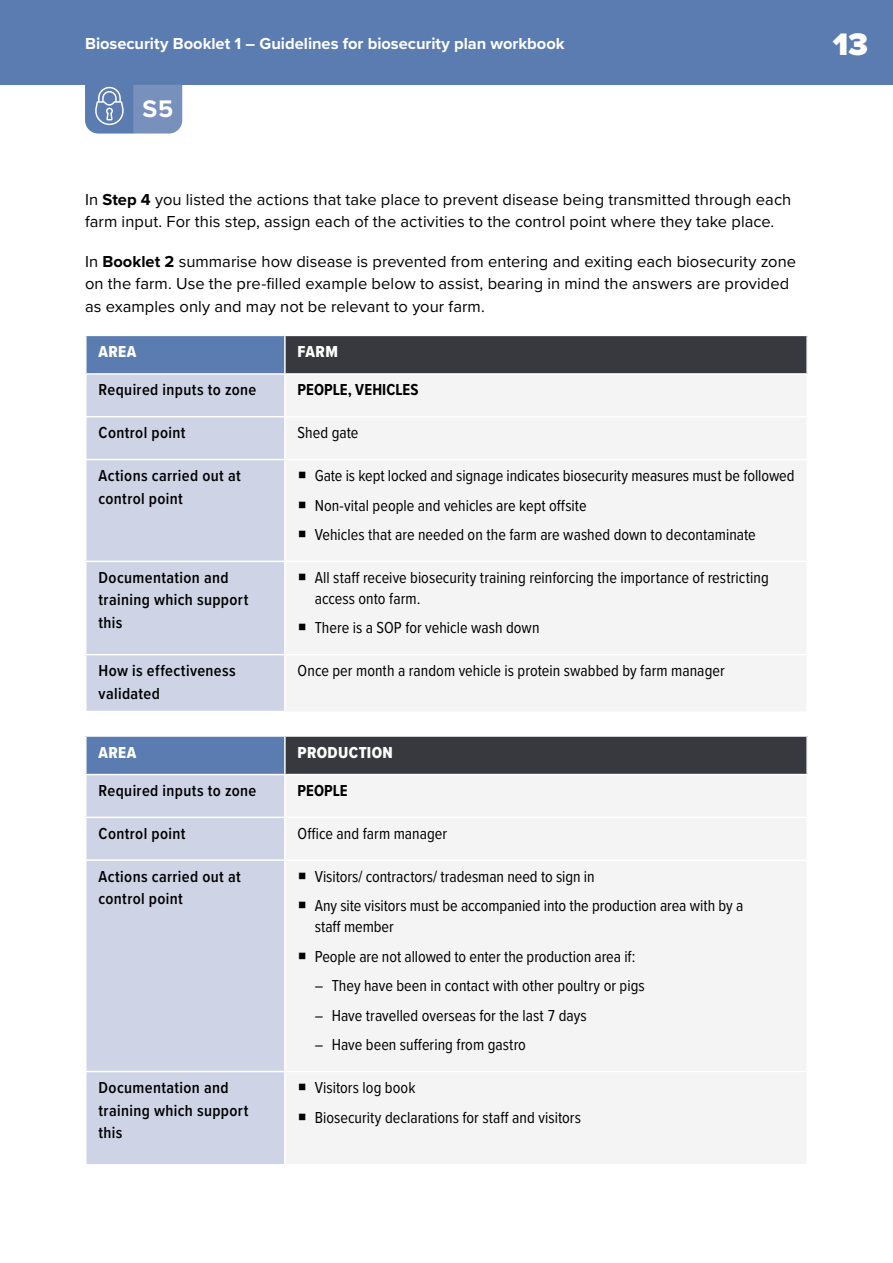
<style>
.page{position:relative;width:893px;height:1263px;background:#fff}
.page>*{position:absolute;margin:0;border:0;box-sizing:border-box;transform-origin:0 0}
.t1{font:900 32.25px "Proxima Nova";color:#fff}
.t2{font:700 24.9px "Proxima Nova";color:#fff}
.t3{font:16.5px/29.5px "Proxima Nova Cond";color:#000}
.t4{font:16.5px/22.5px "Proxima Nova";letter-spacing:.005em;color:#000}
.t5{font:600 16.5px/22.5px "Proxima Nova Cond";letter-spacing:.02em;color:#000}
.t6{font:700 16.5px "Proxima Nova";color:#fff}
.t7{font:16.5px "Proxima Nova Cond Extrabld";letter-spacing:.025em;color:#fff}
.t8{font:700 16.5px "Proxima Nova Cond";color:#000}
.s1{font-weight:700}
</style>
<div class="page">
<div style="left:0;top:0;width:893px;height:85px;background:#5b7cb0"></div>
<div style="left:86px;top:335px;width:199px;height:39px;background:#5b7cb0"></div>
<div style="left:285px;top:335px;width:522px;height:39px;background:#38393f"></div>
<div style="left:87px;top:375px;width:197px;height:336px;background:#ced4e5"></div>
<div style="left:286px;top:375px;width:520px;height:336px;background:#f4f4f4"></div>
<hr style="left:85px;top:335px;width:200px;height:1px;background:#fff">
<hr style="left:85px;top:336px;width:2px;height:37px;background:#fff">
<hr style="left:284px;top:336px;width:2px;height:37px;background:#fff">
<hr style="left:85px;top:373px;width:200px;height:2px;background:#fff">
<hr style="left:285px;top:335px;width:523px;height:1px;background:#fff">
<hr style="left:806px;top:336px;width:2px;height:37px;background:#fff">
<hr style="left:285px;top:373px;width:523px;height:2px;background:#fff">
<hr style="left:85px;top:416px;width:200px;height:1px;background:#fff">
<hr style="left:285px;top:416px;width:523px;height:1px;background:#fff">
<hr style="left:85px;top:459px;width:200px;height:1px;background:#fff">
<hr style="left:285px;top:459px;width:523px;height:1px;background:#fff">
<hr style="left:85px;top:561px;width:200px;height:1px;background:#fff">
<hr style="left:285px;top:561px;width:523px;height:1px;background:#fff">
<hr style="left:85px;top:654px;width:200px;height:1px;background:#fff">
<hr style="left:285px;top:654px;width:523px;height:1px;background:#fff">
<div style="left:86px;top:736px;width:199px;height:38px;background:#5b7cb0"></div>
<div style="left:285px;top:736px;width:522px;height:38px;background:#38393f"></div>
<div style="left:87px;top:775px;width:197px;height:389px;background:#ced4e5"></div>
<div style="left:286px;top:776px;width:520px;height:388px;background:#f4f4f4"></div>
<hr style="left:85px;top:735px;width:200px;height:2px;background:#fff">
<hr style="left:85px;top:737px;width:2px;height:37px;background:#fff">
<hr style="left:284px;top:737px;width:2px;height:37px;background:#fff">
<hr style="left:285px;top:735px;width:523px;height:2px;background:#fff">
<hr style="left:806px;top:737px;width:2px;height:37px;background:#fff">
<hr style="left:85px;top:817px;width:200px;height:1px;background:#fff">
<hr style="left:285px;top:817px;width:523px;height:1px;background:#fff">
<hr style="left:85px;top:859px;width:200px;height:2px;background:#fff">
<hr style="left:285px;top:859px;width:523px;height:2px;background:#fff">
<hr style="left:85px;top:1071px;width:200px;height:1px;background:#fff">
<hr style="left:285px;top:1071px;width:523px;height:1px;background:#fff">
<svg style="left:85px;top:85px;width:97px;height:49px;background:#7690bc"></svg>
<svg style="left:299px;top:472px;width:6px;height:6px"></svg>
<svg style="left:299px;top:501px;width:6px;height:7px"></svg>
<svg style="left:299px;top:531px;width:6px;height:6px"></svg>
<svg style="left:299px;top:574px;width:6px;height:6px"></svg>
<svg style="left:299px;top:624px;width:6px;height:7px"></svg>
<svg style="left:299px;top:872px;width:6px;height:7px"></svg>
<svg style="left:299px;top:902px;width:6px;height:6px"></svg>
<svg style="left:299px;top:952px;width:6px;height:7px"></svg>
<svg style="left:299px;top:1084px;width:6px;height:6px"></svg>
<svg style="left:299px;top:1113px;width:6px;height:7px"></svg>
<p class="t6" style="left:85px;top:31px;width:481px">Biosecurity Booklet 1 – Guidelines for biosecurity plan workbook</p>
<h1 class="t1" style="left:833px;top:20px;width:37px">13</h1>
<h2 class="t2" style="left:143px;top:90px;width:32px">S5</h2>
<p class="t4" style="left:85px;top:187px;width:708px">In <span class="s1">Step 4</span> you listed the actions that take place to prevent disease being transmitted through each farm input. For this step, assign each of the activities to the control point where they take place.</p>
<p class="t4" style="left:85px;top:249px;width:712px">In <span class="s1">Booklet 2</span> summarise how disease is prevented from entering and exiting each biosecurity zone on the farm. Use the pre-filled example below to assist, bearing in mind the answers are provided as examples only and may not be relevant to your farm.</p>
<p class="t7" style="left:99px;top:339px;width:39px">AREA</p>
<p class="t7" style="left:298px;top:339px;width:42px">FARM</p>
<p class="t5" style="left:99px;top:378px;width:159px">Required inputs to zone</p>
<p class="t8" style="left:298px;top:378px;width:122px">PEOPLE, VEHICLES</p>
<p class="t5" style="left:99px;top:421px;width:88px">Control point</p>
<p class="t3" style="left:298px;top:417px;width:62px">Shed gate</p>
<p class="t5" style="left:99px;top:464px;width:144px">Actions carried out at control point</p>
<p class="t3" style="left:315px;top:460px;width:481px">Gate is kept locked and signage indicates biosecurity measures must be followed<br>Non-vital people and vehicles are kept offsite<br>Vehicles that are needed on the farm are washed down to decontaminate</p>
<p class="t5" style="left:99px;top:566px;width:151px">Documentation and training which support this</p>
<p class="t3" style="left:315px;top:566px;width:456px;line-height:21px">All staff receive biosecurity training reinforcing the importance of restricting access onto farm.</p>
<p class="t3" style="left:315px;top:612px;width:226px">There is a SOP for vehicle wash down</p>
<p class="t5" style="left:99px;top:659px;width:139px">How is effectiveness validated</p>
<p class="t3" style="left:298px;top:655px;width:429px">Once per month a random vehicle is protein swabbed by farm manager</p>
<p class="t7" style="left:99px;top:740px;width:39px">AREA</p>
<p class="t7" style="left:298px;top:740px;width:97px">PRODUCTION</p>
<p class="t5" style="left:99px;top:779px;width:159px">Required inputs to zone</p>
<p class="t8" style="left:298px;top:778px;width:51px">PEOPLE</p>
<p class="t5" style="left:99px;top:822px;width:88px">Control point</p>
<p class="t3" style="left:298px;top:818px;width:151px">Office and farm manager</p>
<p class="t5" style="left:99px;top:864px;width:144px">Actions carried out at control point</p>
<p class="t3" style="left:315px;top:861px;width:430px">Visitors/ contractors/ tradesman need to sign in<br>Any site visitors must be accompanied into the production area with by a</p>
<p class="t3" style="left:315px;top:911px;width:322px">staff member<br>People are not allowed to enter the production area if:</p>
<p class="t3" style="left:315px;top:970px;width:332px">– They have been in contact with other poultry or pigs</p>
<p class="t3" style="left:315px;top:1000px;width:274px">– Have travelled overseas for the last 7 days</p>
<p class="t3" style="left:315px;top:1029px;width:213px">– Have been suffering from gastro</p>
<p class="t5" style="left:99px;top:1076px;width:151px">Documentation and training which support this</p>
<p class="t3" style="left:315px;top:1072px;width:268px">Visitors log book<br>Biosecurity declarations for staff and visitors</p>
</div>
